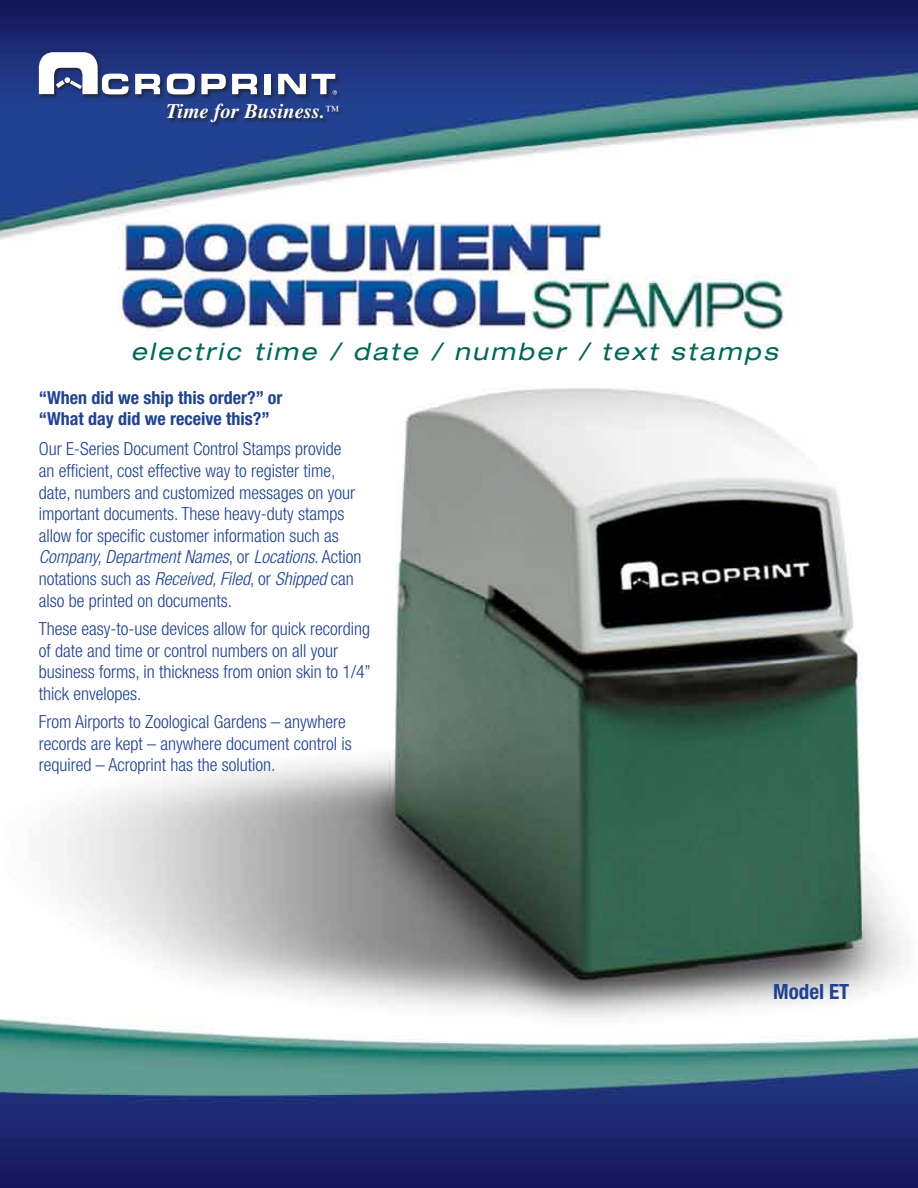
<style>
.page{position:relative;width:918px;height:1188px;background:#fff}
.page>*{position:absolute;margin:0;border:0;box-sizing:border-box;transform-origin:0 0}
.t1{font:italic expanded 24px "Helvetica Neue";letter-spacing:.11em;color:#006857}
.t2{font:700 condensed 21px "Helvetica Neue";color:#20428f}
.t3{font:italic 700 20.7px "Times";color:#fff}
.t4{font:300 condensed 18px/21.6px "Helvetica Neue";color:#20428f}
.t5{font:700 condensed 18px/21.6px "Helvetica Neue";color:#20428f}
.s1{font-style:italic}
</style>
<div class="page">
<img style="left:0;top:0;width:918px;height:1188px">
<div style="left:38px;top:51px;width:306px;height:76px;background:#221f20;opacity:.75"></div>
<svg style="left:135px;top:74px;width:25px;height:20px"></svg>
<svg style="left:167px;top:74px;width:28px;height:20px"></svg>
<svg style="left:201px;top:74px;width:25px;height:20px"></svg>
<svg style="left:232px;top:74px;width:25px;height:20px"></svg>
<div style="left:264px;top:74px;width:7px;height:20px;background:#fff"></div>
<svg style="left:39px;top:52px;width:90px;height:42px"></svg>
<svg style="left:278px;top:74px;width:59px;height:21px"></svg>
<p class="t3" style="left:166px;top:99px;width:175px">Time for Business.<sup>™</sup></p>
<h1 class="t1" style="left:131px;top:337px;width:648px">electric time / date / number / text stamps</h1>
<p class="t5" style="left:39px;top:386px;width:245px">“When did we ship this order?” or “What day did we receive this?”</p>
<p class="t4" style="left:39px;top:438px;width:324px">Our E-Series Document Control Stamps provide<br>an efficient, cost effective way to register time, date, numbers and customized messages on your important documents. These heavy-duty stamps allow for specific customer information such as <span class="s1">Company, Department Names</span>, or <span class="s1">Locations</span>. Action notations such as <span class="s1">Received, Filed</span>, or <span class="s1">Shipped</span> can also be printed on documents.</p>
<p class="t4" style="left:39px;top:618px;width:334px">These easy-to-use devices allow for quick recording of date and time or control numbers on all your business forms, in thickness from onion skin to 1/4” thick envelopes.</p>
<p class="t4" style="left:39px;top:711px;width:314px">From Airports to Zoological Gardens – anywhere records are kept – anywhere document control is required – Acroprint has the solution.</p>
<p class="t2" style="left:773px;top:979px;width:78px">Model ET</p>
</div>
